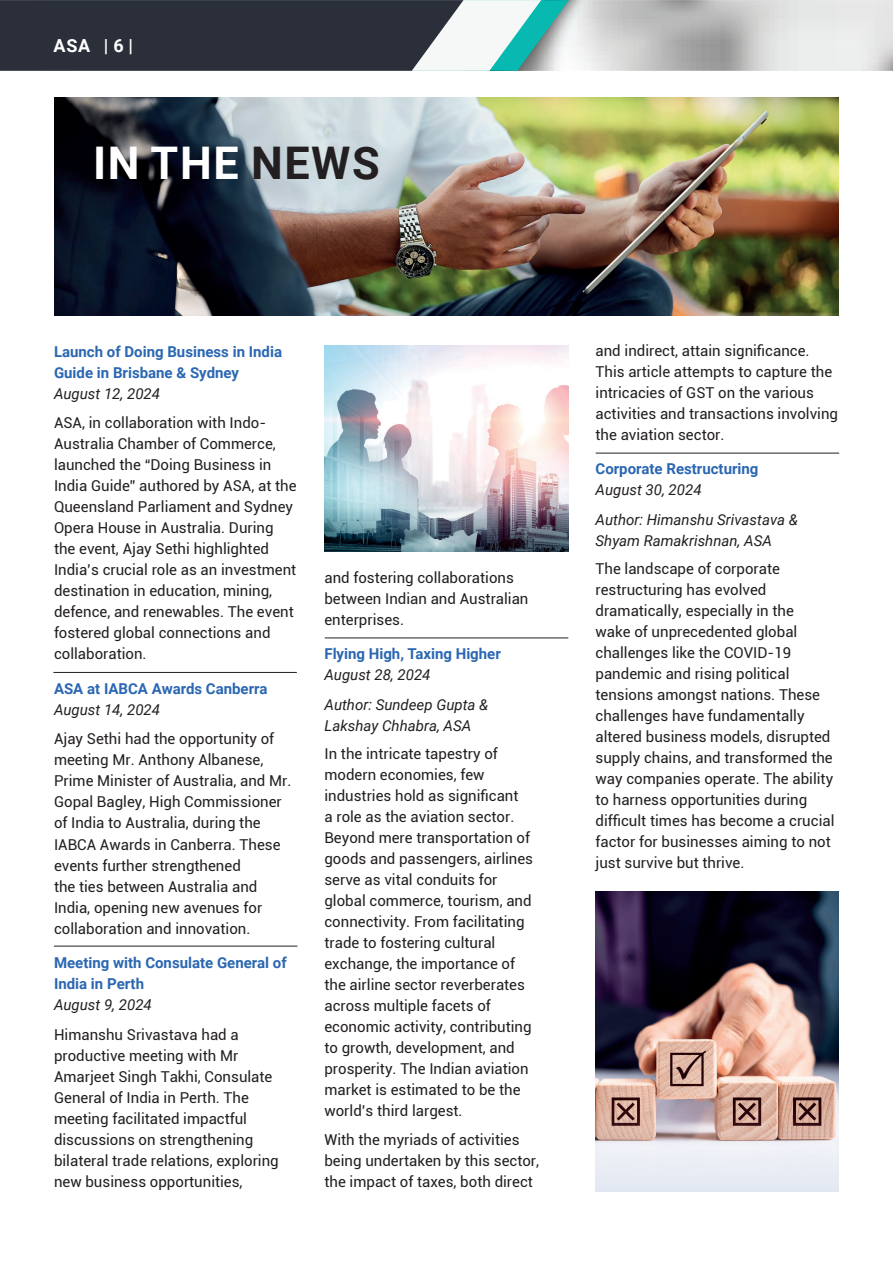
<style>
.page{position:relative;width:893px;height:1263px;background:#fff}
.page>*{position:absolute;margin:0;border:0;box-sizing:border-box;transform-origin:0 0}
.t1{font:700 45px "Roboto";letter-spacing:.035em;color:#fff}
.t2{font:700 18px "Roboto";color:#fff}
.t3{font:15px/21px "Roboto";color:#231f20}
.t4{font:700 15px/21px "Roboto";color:#2b67b2}
.t5{font:italic 15px/29.7px "Roboto";color:#231f20}
.s1{color:#231f20}
</style>
<div class="page">
<svg style="left:0;top:0;width:893px;height:71px"></svg>
<img style="left:54px;top:97px;width:785px;height:219px">
<hr style="left:53px;top:672px;width:244px;height:1px;background:#231f20">
<hr style="left:325px;top:637px;width:243px;height:1px;background:#231f20">
<hr style="left:596px;top:453px;width:243px;height:1px;background:#231f20">
<hr style="left:54px;top:946px;width:243px;height:1px;background:#231f20">
<img style="left:325px;top:346px;width:243px;height:205px">
<img style="left:595px;top:891px;width:244px;height:300px">
<p class="t2" style="left:54px;top:33px;width:81px">ASA | 6 |</p>
<h1 class="t1" style="left:93px;top:131px;width:288px">IN THE <span class="s1">NEWS</span></h1>
<p class="t4" style="left:54px;top:340px;width:230px">Launch of Doing Business in India<br>Guide in Brisbane &amp; Sydney</p>
<p class="t5" style="left:54px;top:378px;width:108px">August 12, 2024</p>
<p class="t3" style="left:54px;top:412px;width:244px">ASA, in collaboration with Indo-<br>Australia Chamber of Commerce, launched the “Doing Business in<br>India Guide” authored by ASA, at the<br>Queensland Parliament and Sydney<br>Opera House in Australia. During the event, Ajay Sethi highlighted<br>India’s crucial role as an investment destination in education, mining, defence, and renewables. The event fostered global connections and collaboration.</p>
<p class="t4" style="left:54px;top:677px;width:215px">ASA at IABCA Awards Canberra</p>
<p class="t5" style="left:54px;top:694px;width:108px">August 14, 2024</p>
<p class="t3" style="left:54px;top:728px;width:239px">Ajay Sethi had the opportunity of meeting Mr. Anthony Albanese,<br>Prime Minister of Australia, and Mr.<br>Gopal Bagley, High Commissioner of India to Australia, during the<br>IABCA Awards in Canberra. These events further strengthened<br>the ties between Australia and<br>India, opening new avenues for collaboration and innovation.</p>
<p class="t4" style="left:54px;top:952px;width:234px">Meeting with Consulate General of<br>India in Perth</p>
<p class="t5" style="left:54px;top:989px;width:99px">August 9, 2024</p>
<p class="t3" style="left:54px;top:1023px;width:226px">Himanshu Srivastava had a productive meeting with Mr<br>Amarjeet Singh Takhi, Consulate<br>General of India in Perth. The meeting facilitated impactful discussions on strengthening bilateral trade relations, exploring new business opportunities,</p>
<p class="t3" style="left:324px;top:566px;width:206px">and fostering collaborations between Indian and Australian enterprises.</p>
<p class="t4" style="left:324px;top:643px;width:178px">Flying High, Taxing Higher</p>
<p class="t5" style="left:324px;top:659px;width:165px">August 28, 2024<br>Author: Sundeep Gupta &amp;</p>
<p class="t5" style="left:324px;top:710px;width:149px">Lakshay Chhabra, ASA</p>
<p class="t3" style="left:324px;top:742px;width:210px">In the intricate tapestry of modern economies, few industries hold as significant<br>a role as the aviation sector.<br>Beyond mere transportation of goods and passengers, airlines serve as vital conduits for global commerce, tourism, and connectivity. From facilitating trade to fostering cultural exchange, the importance of the airline sector reverberates across multiple facets of economic activity, contributing to growth, development, and prosperity. The Indian aviation market is estimated to be the world’s third largest.</p>
<p class="t3" style="left:324px;top:1129px;width:216px">With the myriads of activities being undertaken by this sector, the impact of taxes, both direct</p>
<p class="t3" style="left:595px;top:339px;width:244px">and indirect, attain significance.<br>This article attempts to capture the intricacies of GST on the various activities and transactions involving the aviation sector.</p>
<p class="t4" style="left:595px;top:458px;width:164px">Corporate Restructuring</p>
<p class="t5" style="left:595px;top:474px;width:204px">August 30, 2024<br>Author: Himanshu Srivastava &amp;</p>
<p class="t5" style="left:595px;top:525px;width:178px">Shyam Ramakrishnan, ASA</p>
<p class="t3" style="left:595px;top:557px;width:240px">The landscape of corporate restructuring has evolved dramatically, especially in the<br>wake of unprecedented global challenges like the COVID-19 pandemic and rising political tensions amongst nations. These challenges have fundamentally altered business models, disrupted supply chains, and transformed the way companies operate. The ability to harness opportunities during difficult times has become a crucial factor for businesses aiming to not just survive but thrive.</p>
</div>
